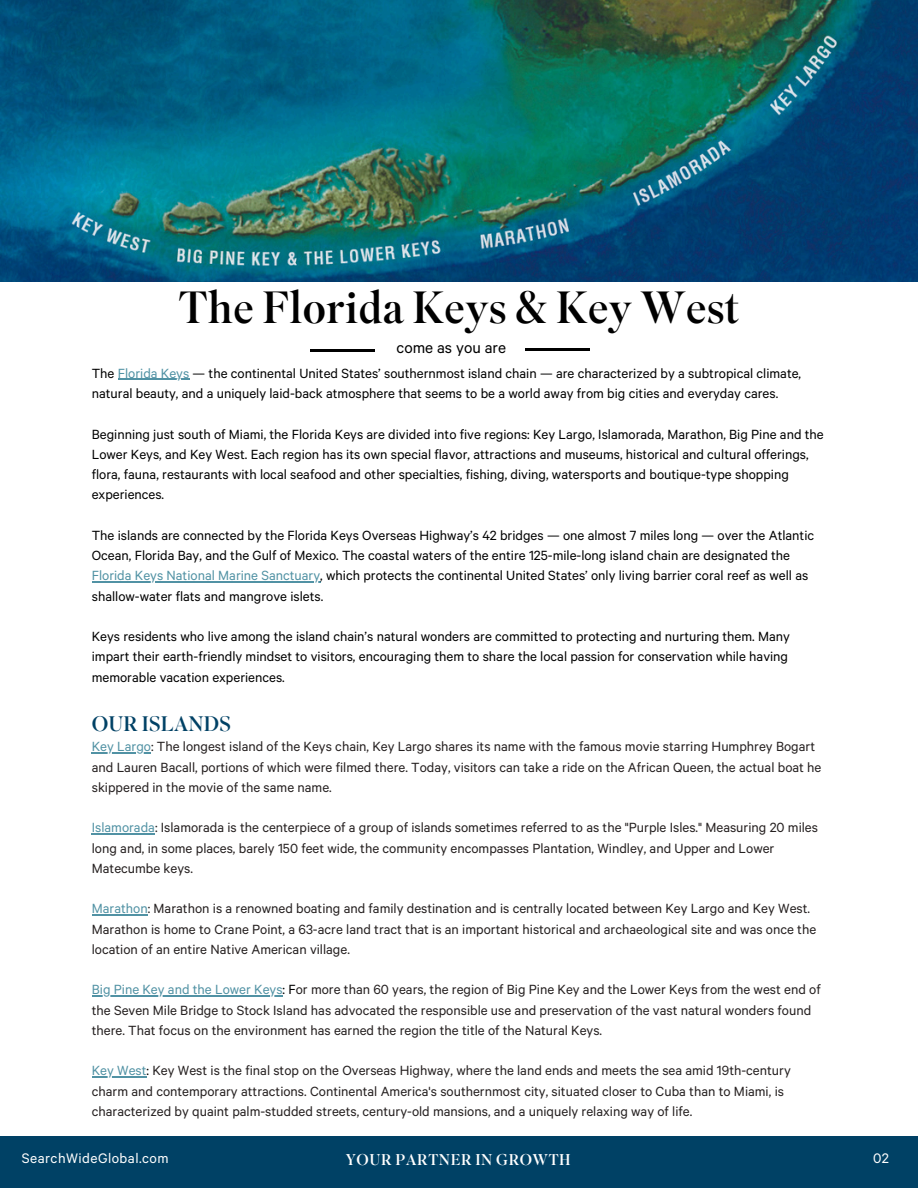
<style>
.page{position:relative;width:918px;height:1188px;background:#fff}
.page>*{position:absolute;margin:0;border:0;box-sizing:border-box;transform-origin:0 0}
.t1{font:45px "Superior Title";color:#000}
.t2{font:21px "Superior Title";color:#004165}
.t3{font:17.4px "Calibre";color:#000}
.t4{font:15.6px "Calibre";letter-spacing:.03em;color:#fff}
.t5{font:15.6px "Superior Title";letter-spacing:.03em;color:#fff}
.t6{font:15px/20.2px "Calibre";color:#252020}
.t7{font:15px/20.2px "Calibre";color:#000}
.s1{color:#5192a4}
.s2{color:#000}
</style>
<div class="page">
<div style="left:0;top:1136px;width:918px;height:52px;background:#004165"></div>
<img style="left:0;top:0;width:918px;height:281px">
<hr style="left:118px;top:379px;width:71px;height:1px;background:#5192a4">
<hr style="left:92px;top:581px;width:228px;height:2px;background:#5192a4">
<hr style="left:92px;top:752px;width:59px;height:2px;background:#5192a4">
<hr style="left:92px;top:833px;width:63px;height:2px;background:#5192a4">
<hr style="left:92px;top:914px;width:56px;height:2px;background:#5192a4">
<hr style="left:92px;top:995px;width:191px;height:2px;background:#5192a4">
<hr style="left:92px;top:1076px;width:55px;height:2px;background:#5192a4">
<hr style="left:310px;top:349px;width:65px;height:3px;background:#000">
<hr style="left:526px;top:348px;width:64px;height:3px;background:#000">
<p class="t1" style="left:179px;top:278px;width:562px">The Florida Keys &amp; Key West</p>
<p class="t7" style="left:92px;top:364px;width:711px">The <span class="s1">Florida Keys</span> — the continental United States’ southernmost island chain — are characterized by a subtropical climate,</p>
<p class="t7" style="left:92px;top:384px;width:688px">natural beauty, and a uniquely laid-back atmosphere that seems to be a world away from big cities and everyday cares.</p>
<p class="t7" style="left:92px;top:425px;width:733px">Beginning just south of Miami, the Florida Keys are divided into five regions: Key Largo, Islamorada, Marathon, Big Pine and the</p>
<p class="t7" style="left:92px;top:445px;width:718px">Lower Keys, and Key West. Each region has its own special flavor, attractions and museums, historical and cultural offerings, flora, fauna, restaurants with local seafood and other specialties, fishing, diving, watersports and boutique-type shopping experiences.</p>
<p class="t7" style="left:92px;top:526px;width:724px">The islands are connected by the Florida Keys Overseas Highway’s 42 bridges — one almost 7 miles long — over the Atlantic</p>
<p class="t7" style="left:92px;top:546px;width:700px">Ocean, Florida Bay, and the Gulf of Mexico. The coastal waters of the entire 125-mile-long island chain are designated the</p>
<p class="t7" style="left:92px;top:566px;width:718px"><span class="s1">Florida Keys National Marine Sanctuary</span>, which protects the continental United States’ only living barrier coral reef as well as shallow-water flats and mangrove islets.</p>
<p class="t7" style="left:92px;top:627px;width:700px">Keys residents who live among the island chain’s natural wonders are committed to protecting and nurturing them. Many impart their earth-friendly mindset to visitors, encouraging them to share the local passion for conservation while having</p>
<p class="t7" style="left:92px;top:668px;width:195px">memorable vacation experiences.</p>
<p class="t2" style="left:92px;top:710px;width:141px">OUR ISLANDS</p>
<p class="t6" style="left:92px;top:737px;width:731px"><span class="s1">Key Largo</span>: The longest island of the Keys chain, Key Largo shares its name with the famous movie starring Humphrey Bogart and Lauren Bacall, portions of which were filmed there. Today, visitors can take a ride on the African Queen, the actual boat he skippered in the movie of the same name.</p>
<p class="t6" style="left:92px;top:818px;width:728px"><span class="s1">Islamorada</span>: Islamorada is the centerpiece of a group of islands sometimes referred to as the "Purple Isles." Measuring 20 miles long and, in some places, barely 150 feet wide, the community encompasses Plantation, Windley, and Upper and Lower<br>Matecumbe keys.</p>
<p class="t6" style="left:92px;top:899px;width:720px"><span class="s1">Marathon</span>: Marathon is a renowned boating and family destination and is centrally located between Key Largo and Key West.</p>
<p class="t6" style="left:92px;top:920px;width:726px">Marathon is home to Crane Point, a 63-acre land tract that is an important historical and archaeological site and was once the location of an entire Native American village.</p>
<p class="t6" style="left:92px;top:980px;width:730px"><span class="s1">Big Pine Key and the Lower Keys</span><span class="s2">: F</span>or more than 60 years, the region of Big Pine Key and the Lower Keys from the west end of the Seven Mile Bridge to Stock Island has advocated the responsible use and preservation of the vast natural wonders found there. That focus on the environment has earned the region the title of the Natural Keys.</p>
<h3 class="t6" style="left:92px;top:1061px;width:701px"><span class="s1">Key West</span><span class="s2">:</span> Key West is the final stop on the Overseas Highway, where the land ends and meets the sea amid 19th-century charm and contemporary attractions. Continental America's southernmost city, situated closer to Cuba than to Miami, is characterized by quaint palm-studded streets, century-old mansions, and a uniquely relaxing way of life.</h3>
<p class="t3" style="left:397px;top:340px;width:111px">come as you are</p>
<h2 class="t4" style="left:22px;top:1151px;width:148px">SearchWideGlobal.com</h2>
<p class="t5" style="left:346px;top:1150px;width:226px">YOUR PARTNER IN GROWTH</p>
<p class="t4" style="left:873px;top:1151px;width:17px">02</p>
</div>
